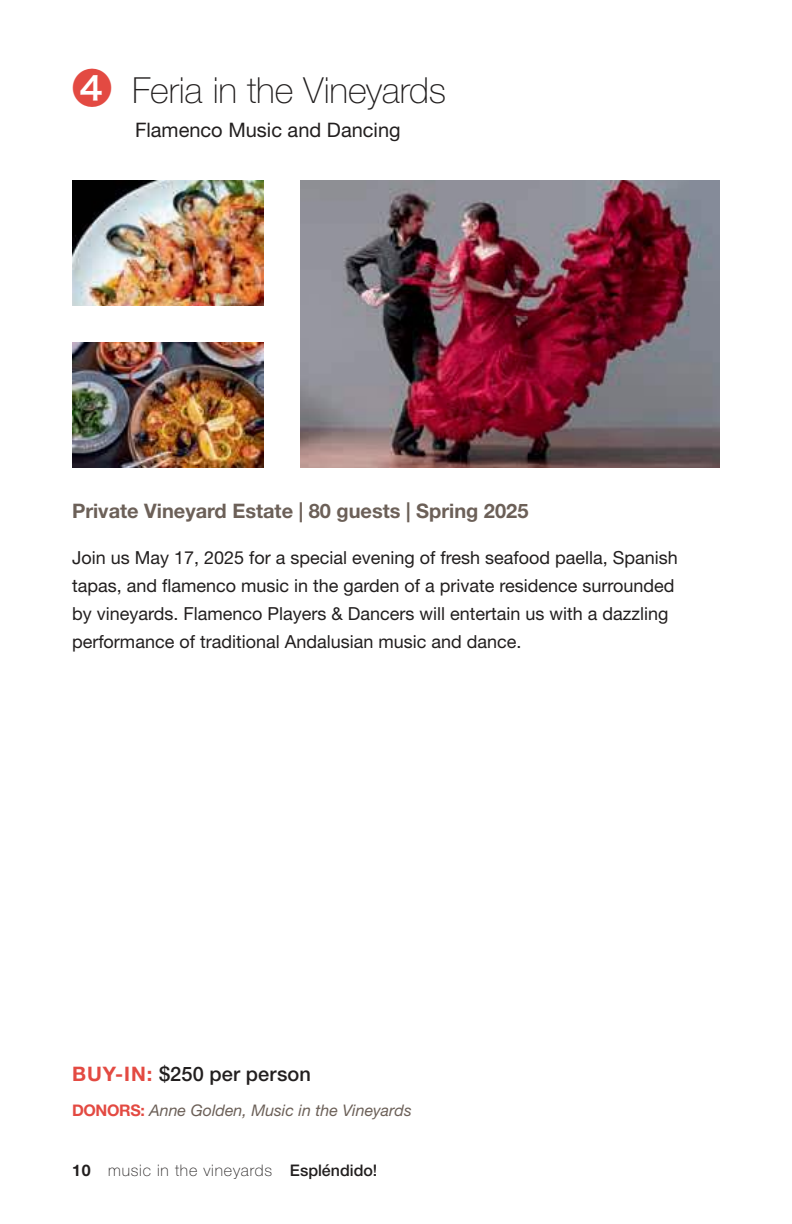
<style>
.page{position:relative;width:792px;height:1224px;background:#fff}
.page>*{position:absolute;margin:0;border:0;box-sizing:border-box;transform-origin:0 0}
.t1{font:100 36px "Helvetica Neue LT Std";letter-spacing:-.005em;color:#221f1f}
.t2{font:700 20px "Helvetica Neue LT Std";color:#6c6058}
.t3{font:20px "Helvetica Neue LT Std";color:#221f1f}
.t4{font:500 20px "Helvetica Neue LT Std";letter-spacing:.01em;color:#221f1f}
.t5{font:18px/28px "Helvetica Neue LT Std";color:#221f1f}
.t6{font:italic 16px "Helvetica Neue LT Std";color:#6c6058}
.t7{font:100 16px "Helvetica Neue LT Std";letter-spacing:.05em;color:#221f1f}
.s1{font-family:"Hiragino Sans W6";font-weight:400;font-size:40px;color:#e34a42}
.s2{font-weight:700;color:#e34a42}
.s3{font-weight:700;font-style:normal;color:#e34a42}
.s4{font-weight:700}
.s5{font-weight:500}
</style>
<div class="page">
<img style="left:72px;top:180px;width:192px;height:126px">
<img style="left:300px;top:180px;width:420px;height:288px">
<img style="left:72px;top:342px;width:192px;height:126px">
<h1 class="t1" style="left:72px;top:77px;width:376px"><span class="s1">❹</span> Feria in the Vineyards</h1>
<p class="t3" style="left:135px;top:121px;width:267px">Flamenco Music and Dancing</p>
<p class="t2" style="left:72px;top:503px;width:458px">Private Vineyard Estate | 80 guests | Spring 2025</p>
<p class="t5" style="left:72px;top:545px;width:607px">Join us May 17, 2025 for a special evening of fresh seafood paella, Spanish tapas, and flamenco music in the garden of a private residence surrounded by vineyards. Flamenco Players &amp; Dancers will entertain us with a dazzling performance of traditional Andalusian music and dance.</p>
<p class="t4" style="left:72px;top:1065px;width:241px"><span class="s2">BUY-IN:</span> $250 per person</p>
<p class="t6" style="left:72px;top:1104px;width:341px"><span class="s3">DONORS:</span> Anne Golden, Music in the Vineyards</p>
<p class="t7" style="left:72px;top:1164px;width:307px"><span class="s4">10</span> music in the vineyards <span class="s5">Espléndido!</span></p>
</div>
